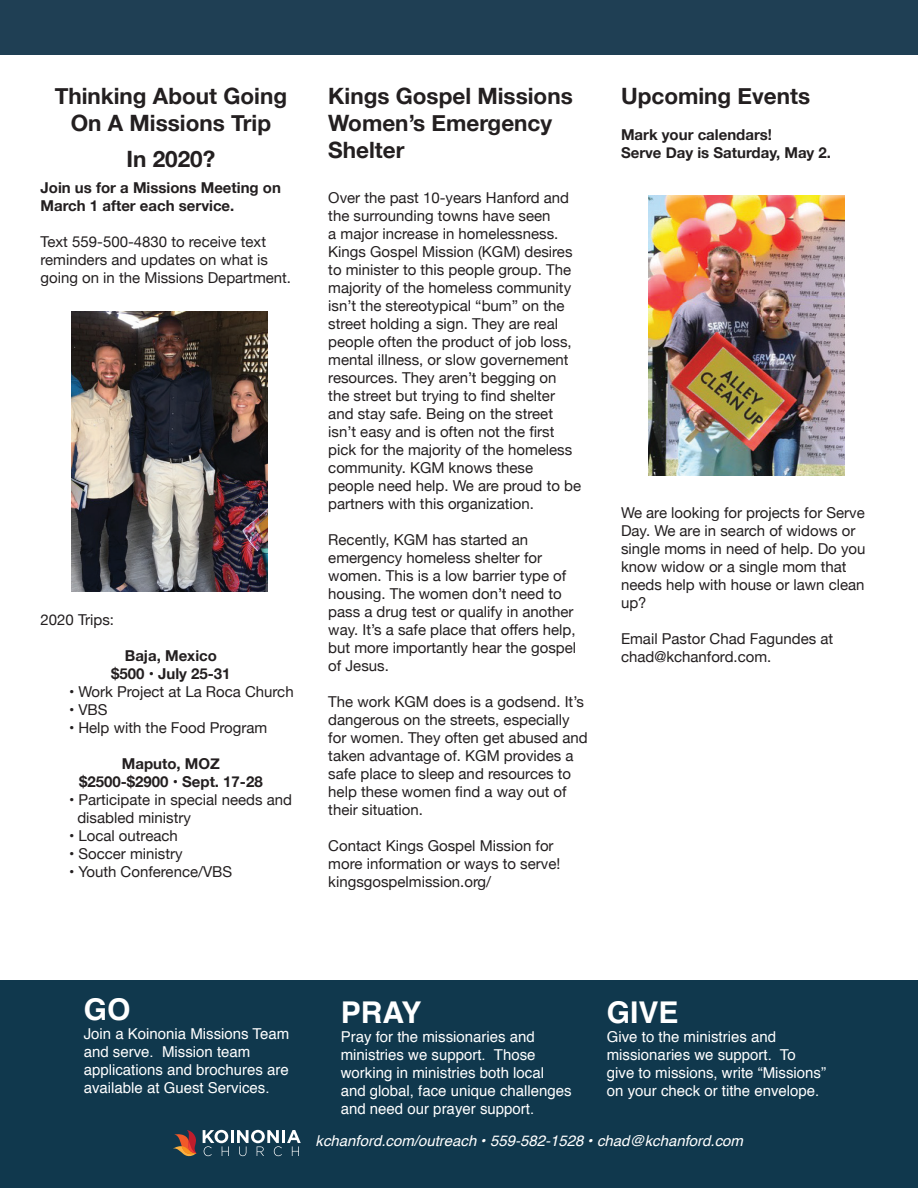
<style>
.page{position:relative;width:918px;height:1188px;background:#fff}
.page>*{position:absolute;margin:0;border:0;box-sizing:border-box;transform-origin:0 0}
.t1{font:700 30px "Helvetica";color:#fff}
.t2{font:700 22.5px/27px "Helvetica Neue";color:#231f20}
.t3{font:15px/18px "Helvetica Neue";color:#231f20}
.t4{font:15px/18px "Helvetica";color:#fff}
.t5{font:700 15px/18px "Helvetica Neue";color:#231f20}
.t6{font:italic 15px "Helvetica";color:#fff}
</style>
<div class="page">
<div style="left:0;top:981px;width:917px;height:207px;background:#10384d"></div>
<svg style="left:173px;top:1130px;width:24px;height:26px"></svg>
<svg style="left:203px;top:1130px;width:98px;height:26px"></svg>
<img style="left:71px;top:311px;width:197px;height:281px">
<img style="left:648px;top:195px;width:197px;height:281px">
<div style="left:0;top:0;width:918px;height:54px;background:#1f3f54"></div>
<h2 class="t2" style="left:55px;top:84px;width:234px;text-align:center">Thinking About Going<br>On A Missions Trip</h2>
<h2 class="t2" style="left:127px;top:147px;width:90px">In 2020?</h2>
<p class="t5" style="left:40px;top:179px;width:242px">Join us for a Missions Meeting on<br>March 1 after each service.</p>
<p class="t3" style="left:40px;top:234px;width:252px">Text 559-500-4830 to receive text reminders and updates on what is going on in the Missions Department.</p>
<p class="t3" style="left:40px;top:612px;width:75px">2020 Trips:</p>
<p class="t5" style="left:111px;top:647px;width:121px;text-align:center">Baja, Mexico $500 • July 25-31</p>
<p class="t3" style="left:69px;top:684px;width:226px">• Work Project at La Roca Church</p>
<p class="t3" style="left:69px;top:702px;width:40px">• VBS</p>
<p class="t3" style="left:69px;top:720px;width:200px">• Help with the Food Program</p>
<p class="t5" style="left:79px;top:755px;width:185px;text-align:center">Maputo, MOZ $2500-$2900 • Sept. 17-28</p>
<p class="t3" style="left:77px;top:792px;width:216px;text-indent:-8px">• Participate in special needs and disabled ministry</p>
<p class="t3" style="left:69px;top:828px;width:110px">• Local outreach</p>
<p class="t3" style="left:69px;top:846px;width:115px">• Soccer ministry</p>
<p class="t3" style="left:69px;top:864px;width:165px">• Youth Conference/VBS</p>
<h2 class="t2" style="left:328px;top:84px;width:246px">Kings Gospel Missions<br>Women’s Emergency<br>Shelter</h2>
<p class="t3" style="left:328px;top:190px;width:254px">Over the past 10-years Hanford and the surrounding towns have seen<br>a major increase in homelessness.<br>Kings Gospel Mission (KGM) desires to minister to this people group. The majority of the homeless community isn’t the stereotypical “bum” on the street holding a sign. They are real people often the product of job loss, mental illness, or slow governement resources. They aren’t begging on the street but trying to find shelter and stay safe. Being on the street isn’t easy and is often not the first pick for the majority of the homeless community. KGM knows these people need help. We are proud to be partners with this organization.</p>
<p class="t3" style="left:328px;top:532px;width:249px">Recently, KGM has started an emergency homeless shelter for women. This is a low barrier type of housing. The women don’t need to pass a drug test or qualify in another way. It’s a safe place that offers help, but more importantly hear the gospel of Jesus.</p>
<p class="t3" style="left:328px;top:694px;width:261px">The work KGM does is a godsend. It’s dangerous on the streets, especially for women. They often get abused and taken advantage of. KGM provides a safe place to sleep and resources to help these women find a way out of their situation.</p>
<p class="t3" style="left:328px;top:838px;width:233px">Contact Kings Gospel Mission for more information or ways to serve! kingsgospelmission.org/</p>
<h2 class="t2" style="left:621px;top:84px;width:191px">Upcoming Events</h2>
<p class="t5" style="left:621px;top:126px;width:212px">Mark your calendars!<br>Serve Day is Saturday, May 2.</p>
<p class="t3" style="left:621px;top:505px;width:246px">We are looking for projects for Serve<br>Day. We are in search of widows or single moms in need of help. Do you know widow or a single mom that needs help with house or lawn clean up?</p>
<p class="t3" style="left:621px;top:631px;width:214px">Email Pastor Chad Fagundes at chad@kchanford.com.</p>
<h1 class="t1" style="left:84px;top:985px;width:48px">GO</h1>
<p class="t4" style="left:84px;top:1025px;width:207px">Join a Koinonia Missions Team and serve. Mission team applications and brochures are available at Guest Services.</p>
<h1 class="t1" style="left:341px;top:988px;width:82px">PRAY</h1>
<p class="t4" style="left:341px;top:1028px;width:232px">Pray for the missionaries and ministries we support. Those working in ministries both local and global, face unique challenges and need our prayer support.</p>
<h1 class="t1" style="left:607px;top:988px;width:73px">GIVE</h1>
<p class="t4" style="left:607px;top:1028px;width:221px">Give to the ministries and missionaries we support. To give to missions, write “Missions” on your check or tithe envelope.</p>
<p class="t6" style="left:316px;top:1129px;width:429px">kchanford.com/outreach • 559-582-1528 • chad@kchanford.com</p>
</div>
